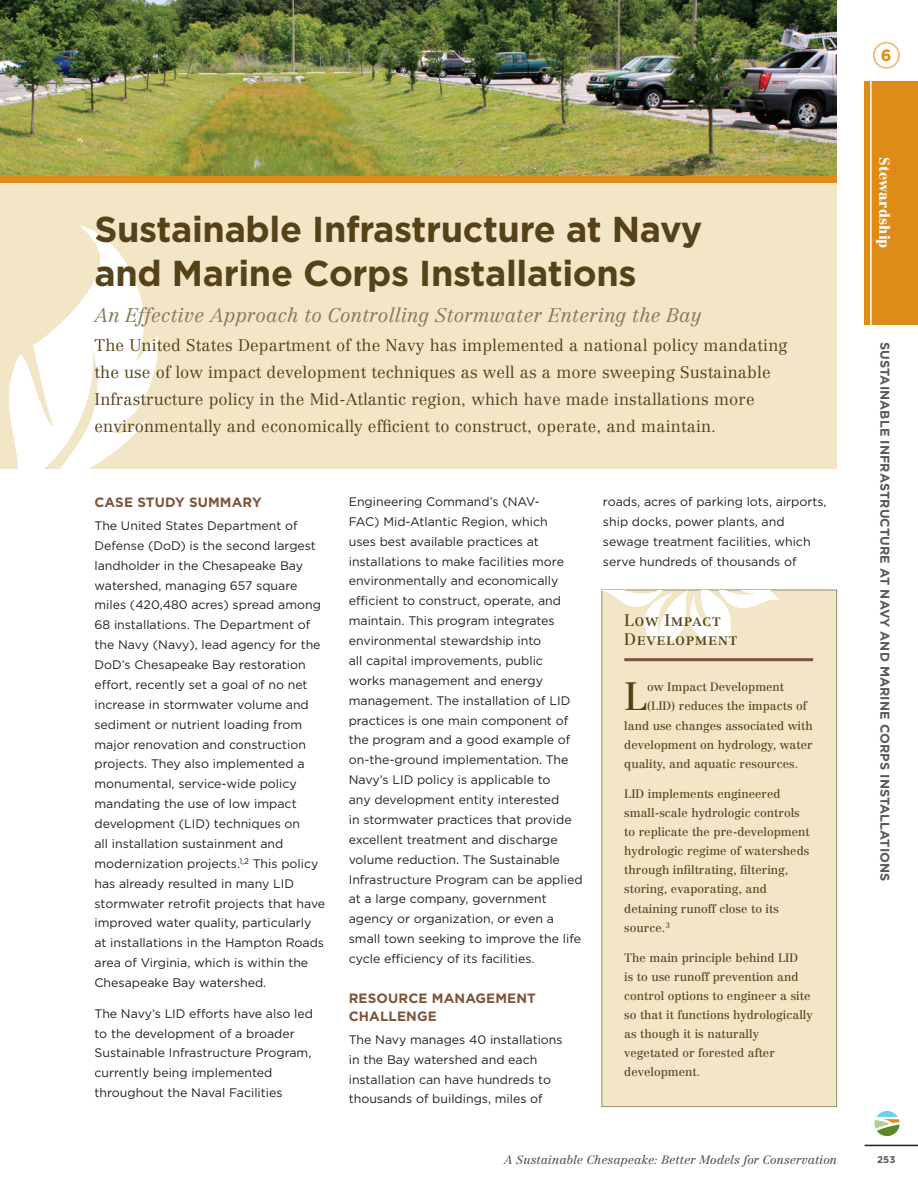
<style>
.page{position:relative;width:918px;height:1188px;background:#fff}
.page>*{position:absolute;margin:0;border:0;box-sizing:border-box;transform-origin:0 0}
.Sidebar-Text{font:38.85px "Centennial";color:#564218}
.SectionTitle{font:700 36px/43.2px "Gotham";letter-spacing:-.015em;color:#564218}
.SectionTitle-SubText{font:italic 300 19.5px "Centennial";color:#8b7959}
.Pull_Quote{font:300 16.5px/27px "Centennial";letter-spacing:.01em;color:#564218}
.SideBar-Header{font:16.5px/19.5px "Centennial Roman SC";letter-spacing:.035em;color:#564218}
.Paragraph_Sub_Sectio{font:700 16.35px "Gotham";color:#df8b17}
.ChapterName-OnTab{font:900 14.25px "Centennial";letter-spacing:.01em;color:#fff}
.Paragraph_Sub_Titles{font:700 13.5px/18px "Gotham";letter-spacing:.01em;color:#7e5439}
.SectionName-OnTab{font:700 12.75px "Gotham";letter-spacing:.01em;color:#57585a}
.Paragraph_Style{font:12.3px/19.8px "Gotham";color:#231f20}
.Sidebar_-_additional{font:12px/19.2px "Centennial";color:#564218}
.Sidebar-Text-2{font:12px "Centennial";color:#564218}
.Page_Footer{font:italic 12px "Centennial";color:#57585a}
.Paragraph_Sub_Sectio-2{font:700 9.75px "Gotham";color:#57585a}
</style>
<div class="page">
<svg style="left:876px;top:1112px;width:24px;height:24px"></svg>
<div style="left:874px;top:1110px;width:26px;height:26px;border:1px solid #fff;border-radius:50%"></div>
<div style="left:865px;top:81px;width:53px;height:244px;background:#df8b17"></div>
<div style="left:873px;top:42px;width:27px;height:27px;border:2px solid #f0c084;border-radius:50%"></div>
<hr style="left:865px;top:1145px;width:53px;height:1px;background:#231f20">
<hr style="left:870px;top:69px;width:2px;height:269px;background:#fff">
<div style="left:0;top:178px;width:837px;height:291px;background:#f2e6c7"></div>
<svg style="left:9px;top:225px;width:149px;height:244px"></svg>
<div style="left:0;top:176px;width:837px;height:7px;background:#df8b17"></div>
<img style="left:0;top:0;width:837px;height:176px">
<div style="left:602px;top:590px;width:235px;height:517px;background:#f2e6c7;border:1px solid #9a8a6c"></div>
<svg style="left:602px;top:590px;width:182px;height:51px"></svg>
<hr style="left:624px;top:658px;width:189px;height:3px;background:#7e5439">
<p class="SectionTitle" style="left:94px;top:207px;width:609px">Sustainable I nfrastructure at Navy and Marine Corps I nstallations</p>
<p class="SectionTitle-SubText" style="left:94px;top:303px;width:609px">An Effective Approach to Controlling Stormwater Entering the Bay</p>
<p class="Pull_Quote" style="left:94px;top:332px;width:694px">The United States Department of the Navy has implemented a national policy mandating the use of low impact development techniques as well as a more sweeping Sustainable Infrastructure policy in the Mid-Atlantic region, which have made installations more environmentally and economically efficient to construct, operate, and maintain.</p>
<p class="Paragraph_Sub_Titles" style="left:94px;top:493px;width:62px">CASE STUDY</p>
<p class="Paragraph_Sub_Titles" style="left:189px;top:493px;width:54px">SUMMARY</p>
<p class="Paragraph_Style" style="left:94px;top:515px;width:232px">The United States Department of Defense (DoD) is the second largest landholder in the Chesapeake Bay watershed, managing 657 square miles (420,480 acres) spread among 68 installations. The Department of the Navy (Navy), lead agency for the DoD’s Chesapeake Bay restoration effort, recently set a goal of no net increase in stormwater volume and sediment or nutrient loading from major renovation and construction projects. They also implemented a monumental, service-wide policy mandating the use of low impact development (LID) techniques on<br>all installation sustainment and modernization projects.<sup>1,2</sup> This policy has already resulted in many LID stormwater retrofit projects that have improved water quality, particularly at installations in the Hampton Roads area of Virginia, which is within the Chesapeake Bay watershed.</p>
<p class="Paragraph_Style" style="left:95px;top:1003px;width:220px">The Navy’s LID efforts have also led to the development of a broader Sustainable Infrastructure Program, currently being implemented throughout the Naval Facilities</p>
<p class="Paragraph_Style" style="left:349px;top:492px;width:235px">Engineering Command’s (NAV-<br>FAC) Mid-Atlantic Region, which<br>uses best available practices at installations to make facilities more environmentally and economically efficient to construct, operate, and maintain. This program integrates environmental stewardship into<br>all capital improvements, public works management and energy management. The installation of LID practices is one main component of the program and a good example of on-the-ground implementation. The Navy’s LID policy is applicable to<br>any development entity interested<br>in stormwater practices that provide excellent treatment and discharge volume reduction. The Sustainable Infrastructure Program can be applied at a large company, government agency or organization, or even a small town seeking to improve the life cycle efficiency of its facilities.</p>
<p class="Paragraph_Sub_Titles" style="left:349px;top:989px;width:189px">Resource Managem ent<br>Challenge</p>
<p class="Paragraph_Style" style="left:349px;top:1029px;width:216px">The Navy manages 40 installations in the Bay watershed and each installation can have hundreds to thousands of buildings, miles of</p>
<p class="Paragraph_Style" style="left:603px;top:492px;width:225px">roads, acres of parking lots, airports, ship docks, power plants, and sewage treatment facilities, which serve hundreds of thousands of</p>
<p class="SideBar-Header" style="left:624px;top:610px;width:115px">Low Impact<br>Development</p>
<p class="Sidebar-Text" style="left:624px;top:674px;width:25px">L</p>
<p class="Sidebar-Text-2" style="left:647px;top:680px;width:138px">ow Impact Development</p>
<p class="Sidebar-Text-2" style="left:647px;top:699px;width:161px">(LID) reduces the impacts of</p>
<p class="Sidebar-Text-2" style="left:624px;top:718px;width:190px">land use changes associated with</p>
<p class="Sidebar-Text-2" style="left:624px;top:737px;width:190px">development on hydrology, water</p>
<p class="Sidebar-Text-2" style="left:624px;top:757px;width:175px">quality, and aquatic resources.</p>
<p class="Sidebar_-_additional" style="left:624px;top:784px;width:187px">LID implements engineered small-scale hydrologic controls to replicate the pre-development hydrologic regime of watersheds through infiltrating, filtering, storing, evaporating, and detaining runoff close to its source.<sup>3</sup></p>
<p class="Sidebar_-_additional" style="left:624px;top:948px;width:190px">The main principle behind LID<br>is to use runoff prevention and control options to engineer a site so that it functions hydrologically as though it is naturally vegetated or forested after development.</p>
<p class="Page_Footer" style="left:504px;top:1153px;width:335px">A Sustainable Chesapeake: Better Models for Conservation</p>
<p class="Paragraph_Sub_Sectio" style="left:881px;top:46px;width:12px">6</p>
<p class="ChapterName-OnTab" style="left:894px;top:157px;width:93px;rotate:90deg">Stewardship</p>
<p class="SectionName-OnTab" style="left:892px;top:342px;width:539px;rotate:90deg">Sustainable I nfrastructure at Navy and Marine Corps I nstallations</p>
<p class="Paragraph_Sub_Sectio-2" style="left:877px;top:1154px;width:20px">253</p>
</div>
